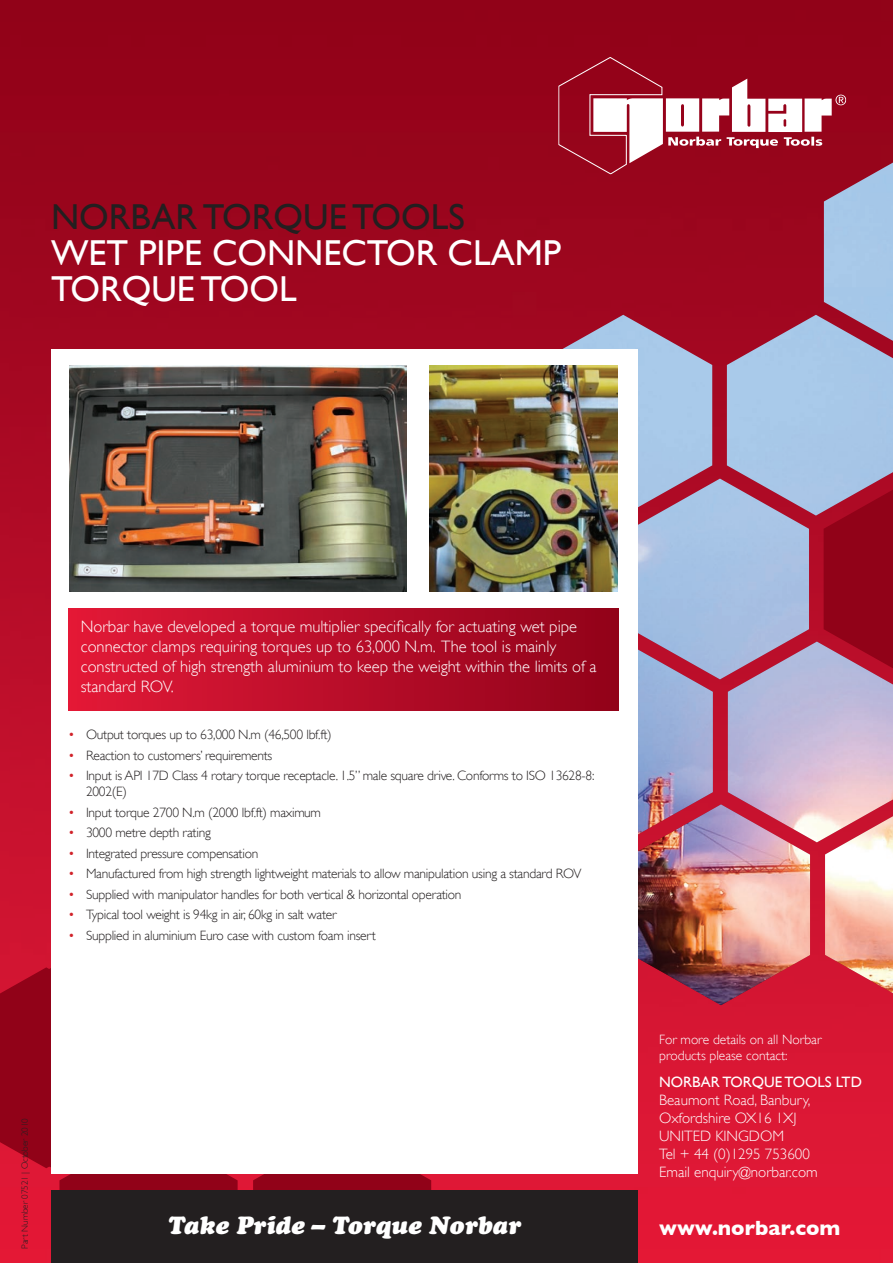
<style>
.page{position:relative;width:893px;height:1263px;background:#fff}
.page>*{position:absolute;margin:0;border:0;box-sizing:border-box;transform-origin:0 0}
.t1{font:36px "Gill Sans";color:#fff}
.t2{font:36px "Gill Sans";color:#231f20}
.t3{font:italic 24.75px "Cooper Black Std";color:#fff}
.t4{font:700 21px "Gill Sans";color:#fff}
.t5{font:300 16.5px/19.8px "Gill Sans";color:#fff}
.t6{font:300 15px/18px "Gill Sans";color:#fff}
.t7{font:15px "Gill Sans";color:#fff}
.t8{font:300 13.5px/16.2px "Gill Sans";letter-spacing:-.02em;color:#231f20}
.t9{font:300 13.5px/16.2px "Gill Sans";color:#fff}
.t10{font:300 9px "Gill Sans";color:#231f20}
.s1{color:#d1232a}
</style>
<div class="page">
<img style="left:0;top:0;width:893px;height:1263px">
<img style="left:342px;top:163px;width:551px;height:1005px">
<svg style="left:824px;top:490px;width:69px;height:178px;background:#981128"></svg>
<svg style="left:0;top:478px;width:431px;height:785px;background:#b40c26"></svg>
<svg style="left:558px;top:57px;width:288px;height:117px"></svg>
<div style="left:51px;top:349px;width:587px;height:825px;background:#fff"></div>
<img style="left:69px;top:366px;width:337px;height:225px">
<img style="left:429px;top:366px;width:189px;height:225px">
<div style="left:68px;top:608px;width:551px;height:102px;background:linear-gradient(to right,#e31938,#90021a)"></div>
<div style="left:51px;top:1191px;width:587px;height:72px;background:#231f20"></div>
<h1 class="t2" style="left:51px;top:196px;width:415px">NORBAR TORQUE TOOLS</h1>
<h1 class="t1" style="left:51px;top:232px;width:213px">WET PIPE CONNECTOR</h1>
<h1 class="t1" style="left:448px;top:232px;width:112px">CLAMP</h1>
<h1 class="t1" style="left:51px;top:268px;width:45px">TORQUE</h1>
<h1 class="t1" style="left:200px;top:268px;width:46px">TOOL</h1>
<p class="t10" style="left:20px;top:1249px;width:132px;rotate:-90deg">Part Number 07521 | October 2010</p>
<p class="t5" style="left:81px;top:617px;width:517px">Norbar have developed a torque multiplier specifically for actuating wet pipe connector clamps requiring torques up to 63,000 N.m. The tool is mainly constructed of high strength aluminium to keep the weight within the limits of a standard ROV.</p>
<p class="t8" style="left:68px;top:727px;width:265px"><span class="s1">•</span> Output torques up to 63,000 N.m (46,500 lbf.ft)</p>
<p class="t8" style="left:68px;top:747px;width:206px"><span class="s1">•</span> Reaction to customers’ requirements</p>
<p class="t8" style="left:86px;top:768px;width:510px;text-indent:-18px"><span class="s1">•</span> Input is API 17D Class 4 rotary torque receptacle. 1.5” male square drive. Conforms to ISO 13628-8:<br>2002(E)</p>
<p class="t8" style="left:68px;top:804px;width:255px"><span class="s1">•</span> Input torque 2700 N.m (2000 lbf.ft) maximum</p>
<p class="t8" style="left:68px;top:825px;width:144px"><span class="s1">•</span> 3000 metre depth rating</p>
<p class="t8" style="left:68px;top:845px;width:192px"><span class="s1">•</span> Integrated pressure compensation</p>
<p class="t8" style="left:68px;top:866px;width:515px"><span class="s1">•</span> Manufactured from high strength lightweight materials to allow manipulation using a standard ROV</p>
<p class="t8" style="left:68px;top:886px;width:395px"><span class="s1">•</span> Supplied with manipulator handles for both vertical &amp; horizontal operation</p>
<p class="t8" style="left:68px;top:906px;width:270px"><span class="s1">•</span> Typical tool weight is 94kg in air, 60kg in salt water</p>
<p class="t8" style="left:68px;top:927px;width:309px"><span class="s1">•</span> Supplied in aluminium Euro case with custom foam insert</p>
<p class="t9" style="left:659px;top:1031px;width:164px">For more details on all Norbar products please contact:</p>
<p class="t7" style="left:659px;top:1073px;width:204px">NORBAR TORQUE TOOLS LTD</p>
<p class="t6" style="left:659px;top:1091px;width:160px">Beaumont Road, Banbury,<br>Oxfordshire OX16 1XJ<br>UNITED KINGDOM<br>Tel + 44 (0)1295 753600<br>Email enquiry@norbar.com</p>
<h2 class="t3" style="left:168px;top:1209px;width:355px">Take Pride – Torque Norbar</h2>
<h3 class="t4" style="left:659px;top:1215px;width:183px">www.norbar.com</h3>
</div>
